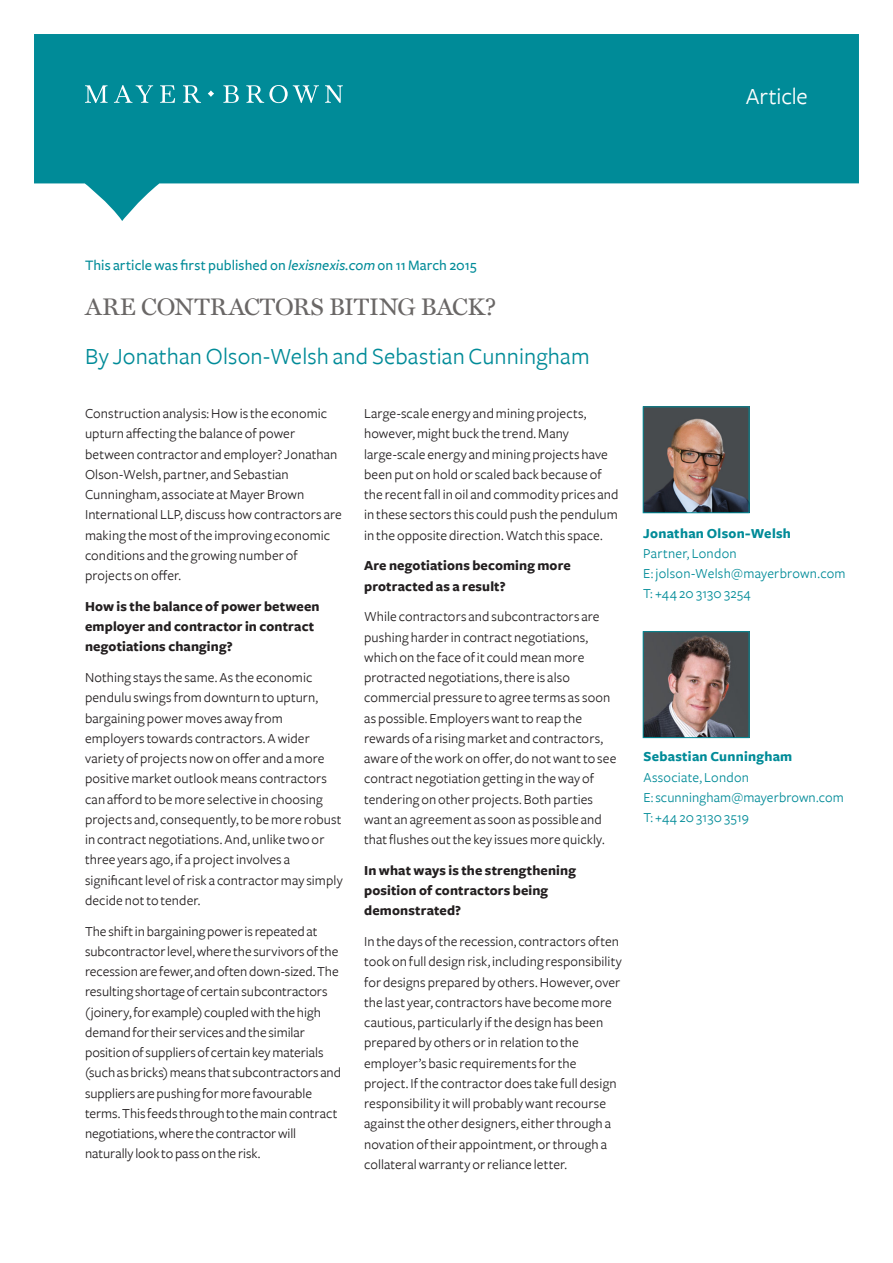
<style>
.page{position:relative;width:893px;height:1263px;background:#fff}
.page>*{position:absolute;margin:0;border:0;box-sizing:border-box;transform-origin:0 0}
.M_roman______title_2{font:24px "Freight Sans";letter-spacing:.01em;color:#008b98}
.M_roman______title_2-2{font:24px "Miller Text";letter-spacing:-.005em;color:#6a6766}
.t1{font:24px "Freight Sans";letter-spacing:-.005em;color:#fff}
.Headings_L1_Subhead{font:500 15px "Freight Sans";letter-spacing:.005em;color:#008b98}
.Body_copy{font:14.25px/20.2px "Freight Sans";letter-spacing:.005em;color:#231f20}
.Body_copy-2{font:700 14.25px/20.2px "Freight Sans";letter-spacing:.01em;color:#231f20}
.Body_copy_italic{font:14.25px/20.2px "Freight Sans";letter-spacing:.015em;color:#008b98}
.s1{font-style:italic}
.s2{font-weight:700}
</style>
<div class="page">
<svg style="left:34px;top:34px;width:825px;height:187px;fill:#008b98"></svg>
<svg style="left:85px;top:85px;width:258px;height:18px;background:#38a4ae"></svg>
<img style="left:645px;top:409px;width:102px;height:102px">
<div style="left:643px;top:407px;width:106px;height:106px;border:1px solid #008b98"></div>
<img style="left:645px;top:633px;width:102px;height:103px">
<div style="left:643px;top:631px;width:106px;height:107px;border:1px solid #008b98"></div>
<h1 class="t1" style="left:746px;top:83px;width:64px">Article</h1>
<p class="Headings_L1_Subhead" style="left:85px;top:257px;width:393px">This article was first published on <span class="s1">lexisnexis.com</span> on 11 March 2015</p>
<p class="M_roman______title_2-2" style="left:85px;top:293px;width:413px">ARE CONTRACTORS BITING BACK?</p>
<p class="M_roman______title_2" style="left:85px;top:343px;width:506px">By Jonathan Olson-Welsh and Sebastian Cunningham</p>
<p class="Body_copy" style="left:85px;top:404px;width:258px">Construction analysis: How is the economic upturn affecting the balance of power between contractor and employer? Jonathan Olson-Welsh, partner, and Sebastian Cunningham, associate at Mayer Brown International LLP, discuss how contractors are making the most of the improving economic conditions and the growing number of projects on offer.</p>
<p class="Body_copy-2" style="left:85px;top:597px;width:236px">How is the balance of power between employer and contractor in contract negotiations changing?</p>
<p class="Body_copy" style="left:85px;top:668px;width:259px">Nothing stays the same. As the economic pendulu swings from downturn to upturn, bargaining power moves away from employers towards contractors. A wider variety of projects now on offer and a more positive market outlook means contractors can afford to be more selective in choosing projects and, consequently, to be more robust in contract negotiations. And, unlike two or three years ago, if a project involves a significant level of risk a contractor may simply decide not to tender.</p>
<p class="Body_copy" style="left:85px;top:921px;width:258px">The shift in bargaining power is repeated at subcontractor level, where the survivors of the recession are fewer, and often down-sized. The resulting shortage of certain subcontractors (joinery, for example) coupled with the high demand for their services and the similar position of suppliers of certain key materials (such as bricks) means that subcontractors and suppliers are pushing for more favourable terms. This feeds through to the main contract negotiations, where the contractor will naturally look to pass on the risk.</p>
<p class="Body_copy" style="left:364px;top:404px;width:256px">Large-scale energy and mining projects, however, might buck the trend. Many large-scale energy and mining projects have been put on hold or scaled back because of the recent fall in oil and commodity prices and in these sectors this could push the pendulum in the opposite direction. Watch this space.</p>
<p class="Body_copy-2" style="left:364px;top:556px;width:208px">Are negotiations becoming more protracted as a result?</p>
<p class="Body_copy" style="left:364px;top:607px;width:254px">While contractors and subcontractors are pushing harder in contract negotiations, which on the face of it could mean more protracted negotiations, there is also commercial pressure to agree terms as soon as possible. Employers want to reap the rewards of a rising market and contractors, aware of the work on offer, do not want to see contract negotiation getting in the way of tendering on other projects. Both parties want an agreement as soon as possible and that flushes out the key issues more quickly.</p>
<p class="Body_copy-2" style="left:364px;top:861px;width:213px">In what ways is the strengthening position of contractors being demonstrated?</p>
<p class="Body_copy" style="left:364px;top:932px;width:259px">In the days of the recession, contractors often took on full design risk, including responsibility for designs prepared by others. However, over the last year, contractors have become more cautious, particularly if the design has been prepared by others or in relation to the employer’s basic requirements for the project. If the contractor does take full design responsibility it will probably want recourse against the other designers, either through a novation of their appointment, or through a collateral warranty or reliance letter.</p>
<p class="Body_copy_italic" style="left:643px;top:523px;width:204px"><span class="s2">Jonathan Olson-Welsh<br></span>Partner, London<br>E: jolson-Welsh@mayerbrown.com<br>T: +44 20 3130 3254</p>
<p class="Body_copy_italic" style="left:643px;top:747px;width:202px"><span class="s2">Sebastian Cunningham<br></span>Associate, London<br>E: scunningham@mayerbrown.com<br>T: +44 20 3130 3519</p>
</div>
